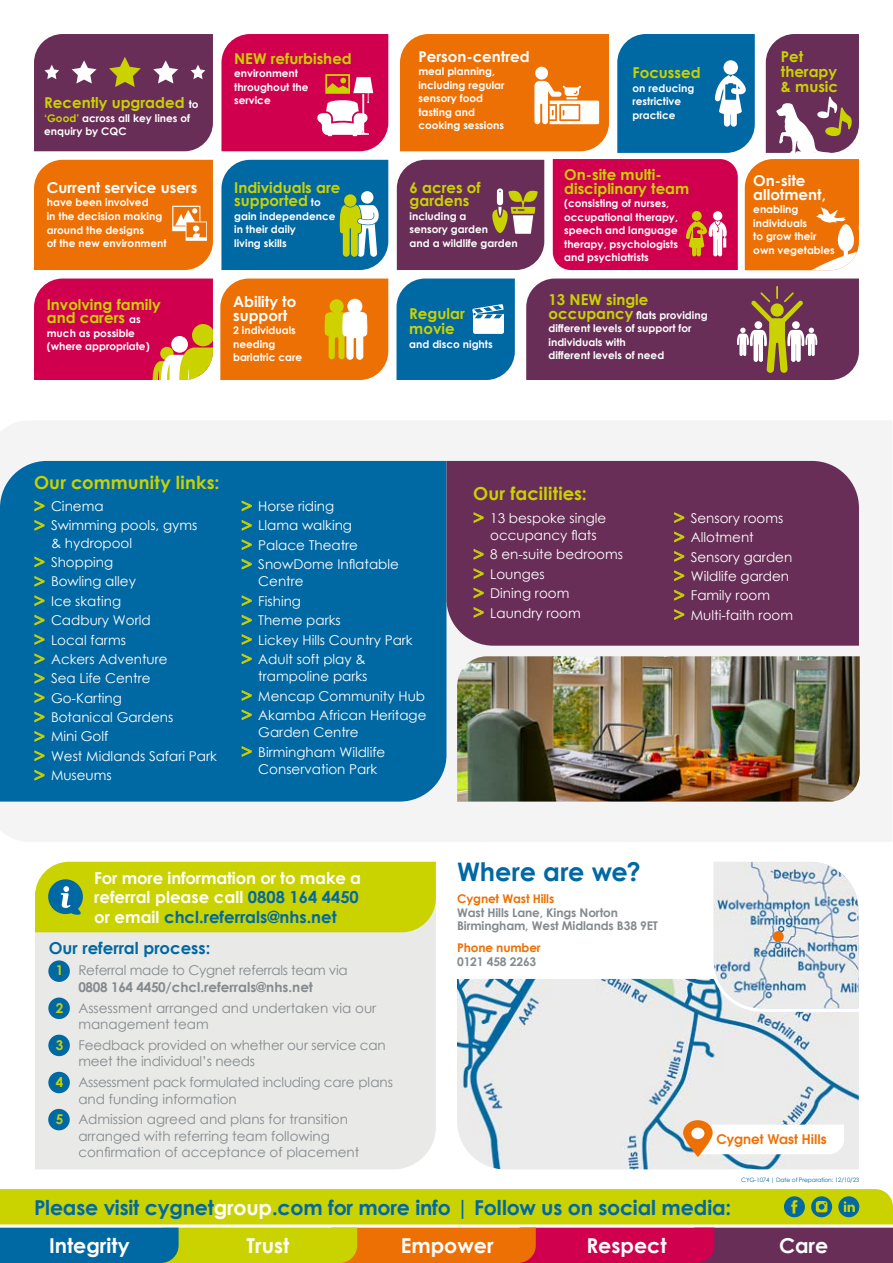
<style>
.page{position:relative;width:893px;height:1263px;background:#fff}
.page>*{position:absolute;margin:0;border:0;box-sizing:border-box;transform-origin:0 0}
.t1{font:700 25.5px "Century Gothic";letter-spacing:-.005em;color:#0068a3}
.t2{font:700 20.55px "Century Gothic";letter-spacing:-.01em;color:#0068a3}
.t3{font:700 20.55px "Century Gothic";color:#fff}
.t4{font:700 18px "Century Gothic";letter-spacing:.01em;color:#cad200}
.t5{font:700 16.5px/19.5px "Century Gothic";color:#fff}
.t6{font:700 16.5px "Century Gothic";color:#0068a3}
.t7{font:700 15px/13.5px "Century Gothic";color:#cad200}
.t8{font:700 15px/13.5px "Century Gothic";color:#fff}
.t9{font:600 14.7px "Avant Garde ITC";color:#ed7004}
.t10{font:13.5px/19.4px "Century Gothic";color:#fff}
.t11{font:13.5px/16.5px "Century Gothic";color:#848a8e}
.t12{font:13.5px/16.5px "Century Gothic";letter-spacing:-.02em;color:#848a8e}
.t13{font:700 12px/13.5px "Century Gothic";letter-spacing:-.01em;color:#848a8e}
.t14{font:700 12px "Century Gothic";letter-spacing:-.01em;color:#ed7004}
.t15{font:700 10.5px/13.5px "Century Gothic";color:#fff}
.t16{font:6px "Century Gothic";letter-spacing:-.02em;color:#0068a3}
.s1{font-size:10.5px;color:#fff}
.s2{color:#cad200}
.s3{font-size:15px;color:#cad200}
.s4{font-size:18px;color:#cad200}
.s5{color:#0068a3}
.s6{font-weight:700;color:#cad200}
.s7{font-weight:700}
.s8{color:#fff}
</style>
<div class="page">
<div style="left:0;top:421px;width:892px;height:420px;background:#f4f4f4"></div>
<div style="left:35px;top:932px;width:401px;height:237px;background:#e9e9e7"></div>
<div style="left:48px;top:960px;width:22px;height:22px;background:#0068a3;border-radius:50%"></div>
<div style="left:48px;top:997px;width:22px;height:22px;background:#0068a3;border-radius:50%"></div>
<div style="left:48px;top:1035px;width:22px;height:21px;background:#0068a3;border-radius:50%"></div>
<div style="left:48px;top:1072px;width:22px;height:21px;background:#0068a3;border-radius:50%"></div>
<div style="left:48px;top:1109px;width:22px;height:21px;background:#0068a3;border-radius:50%"></div>
<div style="left:35px;top:862px;width:401px;height:70px;background:#cad200"></div>
<div style="left:0;top:461px;width:446px;height:340px;background:#0068a3"></div>
<div style="left:446px;top:461px;width:413px;height:185px;background:#682e57"></div>
<svg style="left:34px;top:279px;width:179px;height:101px;background:#d21e51"></svg>
<svg style="left:526px;top:279px;width:333px;height:101px;background:#723e5b"></svg>
<svg style="left:221px;top:34px;width:167px;height:117px;background:#d41d5e"></svg>
<div style="left:34px;top:160px;width:179px;height:110px;background:#ed7004"></div>
<svg style="left:221px;top:160px;width:167px;height:110px;background:#1a77a1"></svg>
<div style="left:344px;top:194px;width:13px;height:13px;background:#cad200;border-radius:50%"></div>
<svg style="left:220px;top:279px;width:168px;height:101px;background:#ed8018"></svg>
<div style="left:348px;top:299px;width:14px;height:14px;background:#fff;border-radius:50%"></div>
<div style="left:348px;top:299px;width:14px;height:14px;border:1px solid #fff;border-radius:50%"></div>
<svg style="left:397px;top:279px;width:118px;height:101px;background:#1574aa"></svg>
<img style="left:457px;top:656px;width:403px;height:145px">
<img style="left:457px;top:979px;width:402px;height:190px">
<svg style="left:709px;top:862px;width:150px;height:151px;background:#d1dae1"></svg>
<div style="left:773px;top:931px;width:11px;height:11px;background:#ed7004;border-radius:50%"></div>
<svg style="left:683px;top:1120px;width:161px;height:37px"></svg>
<svg style="left:34px;top:34px;width:179px;height:117px;background:#713b5d"></svg>
<svg style="left:397px;top:34px;width:462px;height:236px;background:#ab615c"></svg>
<div style="left:535px;top:67px;width:13px;height:13px;background:#fff;border-radius:50%"></div>
<svg style="left:0;top:1189px;width:893px;height:74px;background:#b19b2d"></svg>
<h3 class="t7" style="left:44px;top:96px;width:156px">Recently upgraded <span class="s1">to</span></h3>
<p class="t15" style="left:44px;top:111px;width:147px"><span class="s2">‘Good’</span> across all key lines of enquiry by CQC</p>
<h3 class="t8" style="left:47px;top:180px;width:152px">Current service users</h3>
<p class="t15" style="left:47px;top:195px;width:121px">have been involved<br>in the decision making around the designs<br>of the new environment</p>
<h3 class="t7" style="left:47px;top:297px;width:115px">Involving family and carers <span class="s1">as</span></h3>
<p class="t15" style="left:47px;top:326px;width:104px">much as possible (where appropriate)</p>
<h3 class="t7" style="left:234px;top:51px;width:119px">NEW refurbished</h3>
<p class="t15" style="left:234px;top:66px;width:76px">environment throughout the service</p>
<h3 class="t7" style="left:234px;top:180px;width:108px">Individuals are supported <span class="s1">to</span></h3>
<p class="t15" style="left:234px;top:209px;width:103px">gain independence in their daily<br>living skills</p>
<h3 class="t8" style="left:233px;top:294px;width:65px">Ability to support</h3>
<p class="t15" style="left:233px;top:323px;width:71px">2 individuals needing bariatric care</p>
<h3 class="t8" style="left:418px;top:49px;width:113px">Person-centred</h3>
<p class="t15" style="left:418px;top:64px;width:88px">meal planning, including regular sensory food tasting and cooking sessions</p>
<h3 class="t7" style="left:410px;top:180px;width:73px">6 acres of gardens</h3>
<p class="t15" style="left:410px;top:209px;width:110px">including a<br>sensory garden<br>and a wildlife garden</p>
<h3 class="t7" style="left:409px;top:306px;width:57px;line-height:15px">Regular movie</h3>
<p class="t15" style="left:409px;top:337px;width:85px">and disco nights</p>
<h3 class="t7" style="left:632px;top:65px;width:70px">Focussed</h3>
<p class="t15" style="left:632px;top:81px;width:63px">on reducing restrictive practice</p>
<h3 class="t7" style="left:564px;top:167px;width:127px">On-site multi&shy;disciplinary team</h3>
<p class="t15" style="left:564px;top:196px;width:115px">(consisting of nurses, occupational therapy, speech and language therapy, psychologists and psychiatrists</p>
<h3 class="t7" style="left:549px;top:292px;width:101px">13 NEW single</h3>
<p class="t15" style="left:549px;top:308px;width:161px"><span class="s3">occupancy</span> flats providing different levels of support for individuals with<br>different levels of need</p>
<h3 class="t7" style="left:781px;top:48px;width:59px;line-height:15px">Pet therapy &amp; music</h3>
<h3 class="t8" style="left:753px;top:174px;width:74px">On-site allotment,</h3>
<p class="t15" style="left:753px;top:202px;width:83px">enabling individuals<br>to grow their own vegetables</p>
<h3 class="t4" style="left:34px;top:468px;width:187px">Our community links:</h3>
<p class="t10" style="left:34px;top:496px;width:165px"><span class="s4">&gt;</span> Cinema<br><span class="s4">&gt;</span> Swimming pools, gyms</p>
<p class="t10" style="left:34px;top:533px;width:184px;text-indent:17px">&amp; hydropool<br><span class="s4">&gt;</span> Shopping<br><span class="s4">&gt;</span> Bowling alley<br><span class="s4">&gt;</span> Ice skating<br><span class="s4">&gt;</span> Cadbury World<br><span class="s4">&gt;</span> Local farms<br><span class="s4">&gt;</span> Ackers Adventure<br><span class="s4">&gt;</span> Sea Life Centre<br><span class="s4">&gt;</span> Go-Karting<br><span class="s4">&gt;</span> Botanical Gardens<br><span class="s4">&gt;</span> Mini Golf<br><span class="s4">&gt;</span> West Midlands Safari Park <span class="s4">&gt;</span> Museums</p>
<p class="t10" style="left:241px;top:496px;width:159px"><span class="s4">&gt;</span> Horse riding<br><span class="s4">&gt;</span> Llama walking<br><span class="s4">&gt;</span> Palace Theatre<br><span class="s4">&gt;</span> SnowDome Inflatable</p>
<p class="t10" style="left:241px;top:572px;width:173px;text-indent:17px">Centre<br><span class="s4">&gt;</span> Fishing<br><span class="s4">&gt;</span> Theme parks<br><span class="s4">&gt;</span> Lickey Hills Country Park <span class="s4">&gt;</span> Adult soft play &amp;</p>
<p class="t10" style="left:241px;top:666px;width:187px;text-indent:17px">trampoline parks<br><span class="s4">&gt;</span> Mencap Community Hub <span class="s4">&gt;</span> Akamba African Heritage</p>
<p class="t10" style="left:241px;top:722px;width:146px;text-indent:17px">Garden Centre<br><span class="s4">&gt;</span> Birmingham Wildlife</p>
<p class="t10" style="left:258px;top:759px;width:120px">Conservation Park</p>
<h3 class="t4" style="left:473px;top:480px;width:115px">Our facilities:</h3>
<p class="t10" style="left:473px;top:509px;width:134px;line-height:17.2px;text-align:center"><span class="s4">&gt;</span> 13 bespoke single occupancy flats</p>
<p class="t10" style="left:473px;top:545px;width:151px"><span class="s4">&gt;</span> 8 en-suite bedrooms <span class="s4">&gt;</span> Lounges<br><span class="s4">&gt;</span> Dining room<br><span class="s4">&gt;</span> Laundry room</p>
<p class="t10" style="left:674px;top:508px;width:121px"><span class="s4">&gt;</span> Sensory rooms <span class="s4">&gt;</span> Allotment<br><span class="s4">&gt;</span> Sensory garden <span class="s4">&gt;</span> Wildlife garden <span class="s4">&gt;</span> Family room<br><span class="s4">&gt;</span> Multi-faith room</p>
<h3 class="t5" style="left:94px;top:867px;width:268px">For more information or to make a referral please call <span class="s5">0808 164 4450 </span>or email <span class="s5">chcl.referrals@nhs.net</span></h3>
<h3 class="t6" style="left:49px;top:936px;width:163px">Our referral process:</h3>
<p class="t12" style="left:78px;top:962px;width:271px;text-indent:-23px"><span class="s6">1</span> Referral made to Cygnet referrals team via<br><span class="s7">0808 164 4450/chcl.referrals@nhs.net</span></p>
<p class="t11" style="left:78px;top:999px;width:299px;text-indent:-23px"><span class="s6">2</span> Assessment arranged and undertaken via our management team</p>
<p class="t11" style="left:78px;top:1036px;width:309px;text-indent:-23px"><span class="s6">3</span> Feedback provided on whether our service can meet the individual’s needs</p>
<p class="t12" style="left:78px;top:1074px;width:316px;text-indent:-23px"><span class="s6">4</span> Assessment pack formulated including care plans and funding information</p>
<p class="t11" style="left:78px;top:1111px;width:282px;text-indent:-23px"><span class="s6">5</span> Admission agreed and plans for transition arranged with referring team following confirmation of acceptance of placement</p>
<h1 class="t1" style="left:457px;top:852px;width:185px">Where are we?</h1>
<p class="t14" style="left:457px;top:890px;width:99px">Cygnet Wast Hills</p>
<p class="t13" style="left:457px;top:905px;width:202px">Wast Hills Lane, Kings Norton<br>Birmingham, West Midlands B38 9ET</p>
<p class="t14" style="left:457px;top:939px;width:85px">Phone number</p>
<p class="t13" style="left:457px;top:954px;width:81px">0121 458 2263</p>
<h3 class="t9" style="left:716px;top:1130px;width:112px">Cygnet Wast Hills</h3>
<p class="t16" style="left:741px;top:1175px;width:119px">CYG-1074 | Date of Preparation: 12/10/23</p>
<h2 class="t2" style="left:34px;top:1191px;width:699px">Please visit cygnet<span class="s8">group</span>.com for more info | Follow us on social media:</h2>
<h2 class="t3" style="left:49px;top:1230px;width:82px">Integrity</h2>
<h2 class="t3" style="left:247px;top:1230px;width:44px">Trust</h2>
<h2 class="t3" style="left:401px;top:1230px;width:94px">Empower</h2>
<h2 class="t3" style="left:586px;top:1230px;width:82px">Respect</h2>
<h2 class="t3" style="left:779px;top:1230px;width:51px">Care</h2>
</div>
